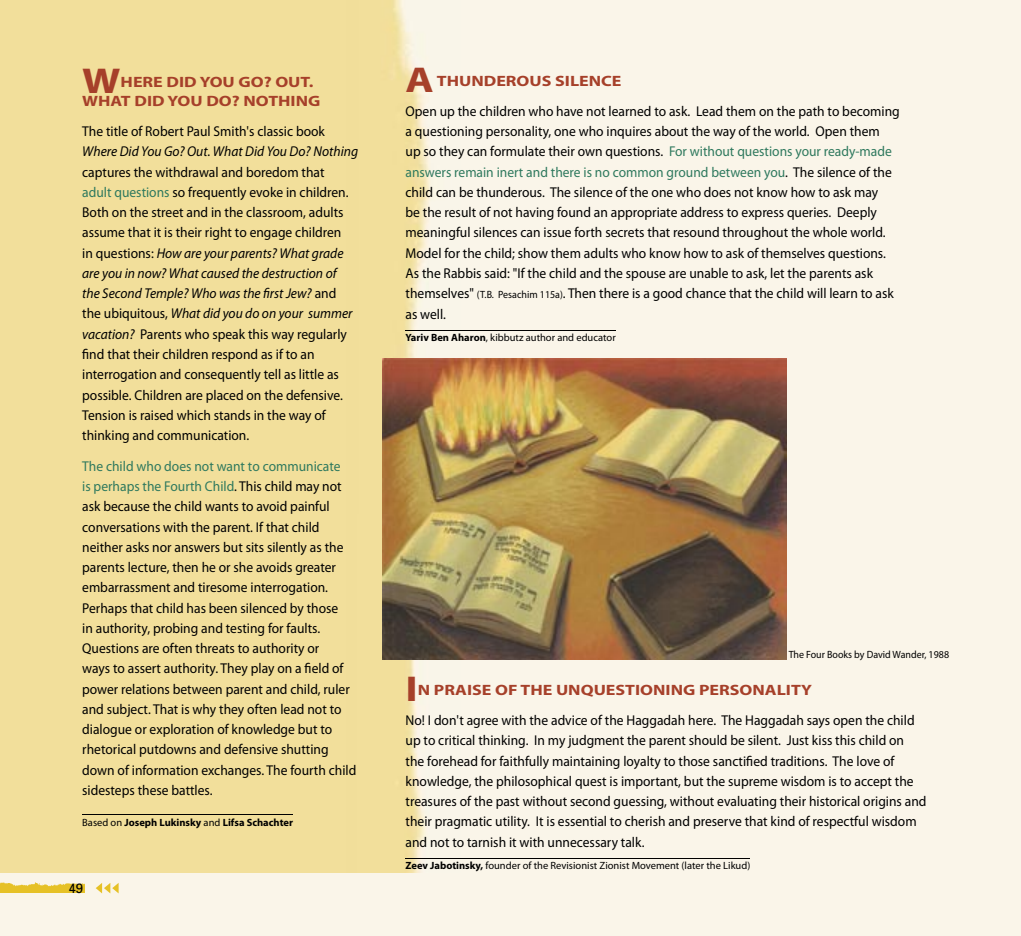
<style>
.page{position:relative;width:1021px;height:936px;background:#fff}
.page>*{position:absolute;margin:0;border:0;box-sizing:border-box;transform-origin:0 0}
.t1{font:700 36px "Myriad Pro";color:#a6402a;scale:1.2 1}
.t2{font:700 15px "Myriad Pro";color:#a6402a;scale:1.2 1}
.t3{font:14.25px/20.2px "Myriad Pro";color:#000;scale:.95 1}
.t4{font:14.25px "Myriad Pro";color:#2f795e;scale:.95 1}
.t5{font:italic 14.25px "Myriad Pro";color:#000;scale:.95 1}
.t6{font:13.5px "Univers";color:#000}
.t7{font:10.5px "Myriad Pro";color:#000}
.t8{font:10.5px "Myriad Pro";color:#000;scale:.95 1}
.t9{font:700 10.5px "Myriad Pro";color:#000}
.s1{color:#2f795e}
.s2{font-style:italic}
.s3{font-weight:400}
.s4{color:#000}
.s5{font-size:10.5px}
.s6{font-weight:700}
.s7{font-size:14.25px}
</style>
<div class="page">
<div style="left:0;top:0;width:1020px;height:935px;background:#faf5e9"></div>
<img style="left:0;top:880px;width:84px;height:12px">
<div style="left:0;top:155px;width:358px;height:717px;background:#f2df9b"></div>
<img style="left:358px;top:0;width:103px;height:872px">
<div style="left:0;top:0;width:359px;height:155px;background:#f2df9b"></div>
<img style="left:383px;top:359px;width:403px;height:300px">
<hr style="left:82px;top:814px;width:211px;height:1px;background:#000">
<hr style="left:405px;top:857px;width:345px;height:1px;background:#000">
<hr style="left:405px;top:330px;width:210px;height:1px;background:#000">
<svg style="left:96px;top:882px;width:23px;height:11px"></svg>
<h1 class="t1" style="left:82px;top:60px;width:33px">W</h1>
<p class="t2" style="left:82px;top:93px;width:200px">WHAT DID YOU DO? NOTHING</p>
<p class="t3" style="left:82px;top:121px;width:257px">The title of Robert Paul Smith s' classic book</p>
<p class="t5" style="left:82px;top:144px;width:292px">Where Did You Go? Out. What Did You Do? Nothing</p>
<p class="t3" style="left:82px;top:162px;width:286px">captures the withdrawal and boredom that <span class="s1">adult questions</span> so frequently evoke in children.<br>Both on the street and in the classroom, adults assume that isit their right to engage children in questions: <span class="s2">How are your parents? What grade are you in now? What caused the destruction of the Second Temple? Who was the first Jew?</span> and the ubiquitous, <span class="s2">What did you do on your summer vacation?</span> Parents who speak this way regularly find that their children respond as toif an interrogation and consequently tell as little as possible. Children are placed on the defensive.<br>Tension is raised which stands in the way of thinking and communication.</p>
<p class="t3" style="left:82px;top:456px;width:290px"><span class="s1">The child who does not want to communicate<br>is perhaps the Fourth Child</span>. This child may not ask because the child wants to avoid painful conversations with the parent If. that child neither asks nor answers but sits silently as the parents lecture, then he or she avoids greater embarrassment and tiresome interrogation.<br>Perhaps that child has been silenced by those<br>in authority, probing and testing for faults.<br>Questions are often threats to authority or<br>ways to assert authority. They play on a field of power relations between parent and child, ruler and subject. That is why they often lead not to dialogue or exploration of knowledge but to rhetorical putdowns and defensive shutting down of information exchanges. The fourth child sidesteps these battles.</p>
<p class="t9" style="left:82px;top:816px;width:212px"><span class="s3">Based on</span> Joseph Lukinsky <span class="s3">and</span> Lifsa Schachter</p>
<p class="t2" style="left:121px;top:73px;width:162px">HERE DID YOU GO? OUT.</p>
<p class="t6" style="left:68px;top:879px;width:17px">49</p>
<h1 class="t1" style="left:405px;top:60px;width:25px">A</h1>
<p class="t3" style="left:405px;top:101px;width:521px">Open up the children who have not learned to ask. Lead them on the path to becoming</p>
<p class="t3" style="left:405px;top:121px;width:500px">a questioning personality, one who inquires about the way of the world. Open them</p>
<p class="t3" style="left:405px;top:142px;width:513px">up so they can formulate their own questions. <span class="s1">For without questions your ready-made</span></p>
<p class="t4" style="left:405px;top:164px;width:513px">answers remain inert and there is no common ground between you<span class="s4">. The silence of the</span></p>
<p class="t3" style="left:405px;top:182px;width:499px">child can be thunderous. The silence of the one who does not know how to ask may</p>
<p class="t3" style="left:405px;top:202px;width:498px">be the result of not having found an appropriate address to express queries. Deeply</p>
<p class="t3" style="left:405px;top:223px;width:507px">meaningful silences can issue forth secrets that resound throughout the whole world.</p>
<p class="t3" style="left:405px;top:243px;width:507px">Model for the child; show them adults who know how to ask of themselves questions.</p>
<p class="t3" style="left:405px;top:263px;width:493px">As the Rabbis said ": If the child and the spouse are unable to ask, let the parents ask</p>
<p class="t3" style="left:568px;top:283px;width:344px">Then there ais good chance that the child will learn to ask</p>
<p class="t2" style="left:437px;top:72px;width:155px">THUNDEROUS SILENCE</p>
<p class="t3" style="left:405px;top:283px;width:80px">themselves" <span class="s5">( </span>as well.</p>
<p class="t7" style="left:405px;top:331px;width:212px"><span class="s6">Yariv Ben Aharon</span>, kibbutz author and educator</p>
<p class="t8" style="left:480px;top:289px;width:91px">.B.T Pesachim 115 <span class="s7">.</span>)a</p>
<p class="t8" style="left:788px;top:648px;width:170px">The Four Books by David Wander, 1988</p>
<h1 class="t1" style="left:405px;top:668px;width:12px">I</h1>
<p class="t3" style="left:405px;top:710px;width:550px">No I! don t' agree with the advice of the Haggadah here. The Haggadah says open the child up to critical thinking. In my judgment the parent should be silent. Just kiss this child on the forehead for faithfully maintaining loyalty to those sanctified traditions. The love of knowledge, the philosophical quest is important, but the supreme wisdom tois accept the treasures of the past without second guessing, without evaluating their historical origins and their pragmatic utility. isIt essential to cherish and preserve that kind of respectful wisdom and not to tarnish it with unnecessary talk.</p>
<p class="t7" style="left:405px;top:859px;width:346px"><span class="s6">Zeev Jabotinsky,</span> founder of the Revisionist Zionist Movement (later the Likud(</p>
<p class="t2" style="left:418px;top:681px;width:330px">N PRAISE OF THE UNQUESTIONING PERSONALITY</p>
</div>
